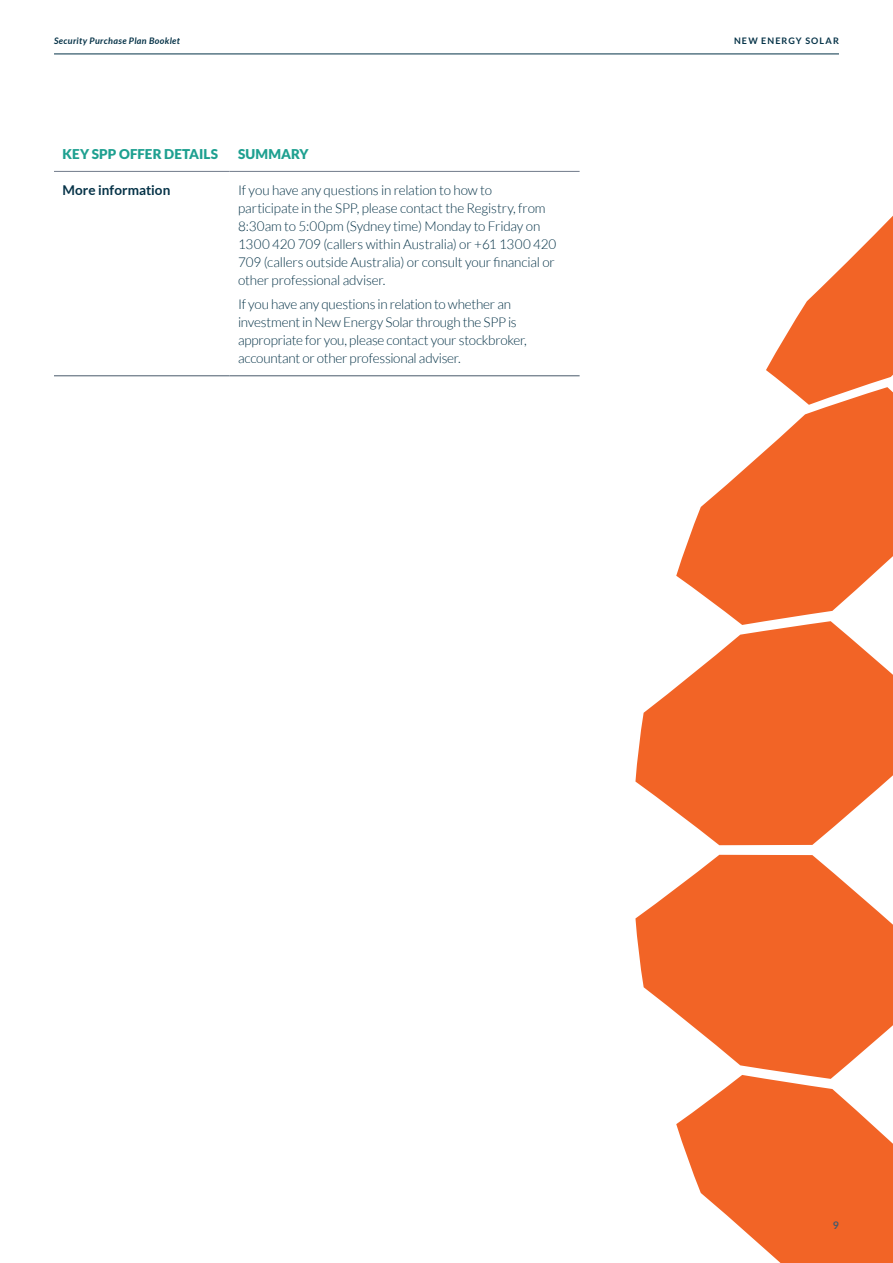
<style>
.page{position:relative;width:893px;height:1263px;background:#fff}
.page>*{position:absolute;margin:0;border:0;box-sizing:border-box;transform-origin:0 0}
.table_body{font:300 13.5px/18px "Lato";letter-spacing:-.015em;color:#053247}
.table_body-2{font:900 13.5px "Lato";letter-spacing:.01em;color:#1ea090}
.table_body-3{font:700 13.5px "Lato";color:#053247}
.t1{font:700 10.5px "Lato";color:#485a6b}
.t2{font:italic 700 9px "Lato";letter-spacing:.045em;color:#053247}
.t3{font:700 9px "Lato";letter-spacing:.12em;color:#053247}
</style>
<div class="page">
<hr style="left:230px;top:376px;width:350px;height:1px;background:#485a6b">
<hr style="left:54px;top:171px;width:176px;height:1px;background:#717b8a">
<hr style="left:230px;top:171px;width:350px;height:1px;background:#717b8a">
<hr style="left:54px;top:376px;width:176px;height:1px;background:#485a6b">
<svg style="left:635px;top:215px;width:258px;height:1048px;fill:#f26426"></svg>
<hr style="left:54px;top:54px;width:785px;height:1px;background:#053247">
<p class="t2" style="left:54px;top:36px;width:128px">Security Purchase Plan Booklet</p>
<p class="t3" style="left:734px;top:36px;width:106px">NEW ENERGY SOLAR</p>
<p class="table_body-2" style="left:63px;top:146px;width:157px">KEY SPP OFFER DETAILS</p>
<p class="table_body-2" style="left:238px;top:146px;width:72px">SUMMARY</p>
<p class="table_body-3" style="left:63px;top:182px;width:109px">More information</p>
<p class="table_body" style="left:238px;top:181px;width:320px">If you have any questions in relation to how to<br>participate in the SPP, please contact the Registry, from 8:30am to 5:00pm (Sydney time) Monday to Friday on 1300 420 709 (callers within Australia) or +61 1300 420<br>709 (callers outside Australia) or consult your financial or other professional adviser.</p>
<p class="table_body" style="left:238px;top:295px;width:290px">If you have any questions in relation to whether an investment in New Energy Solar through the SPP is appropriate for you, please contact your stockbroker, accountant or other professional adviser.</p>
<p class="t1" style="left:833px;top:1219px;width:8px">9</p>
</div>
